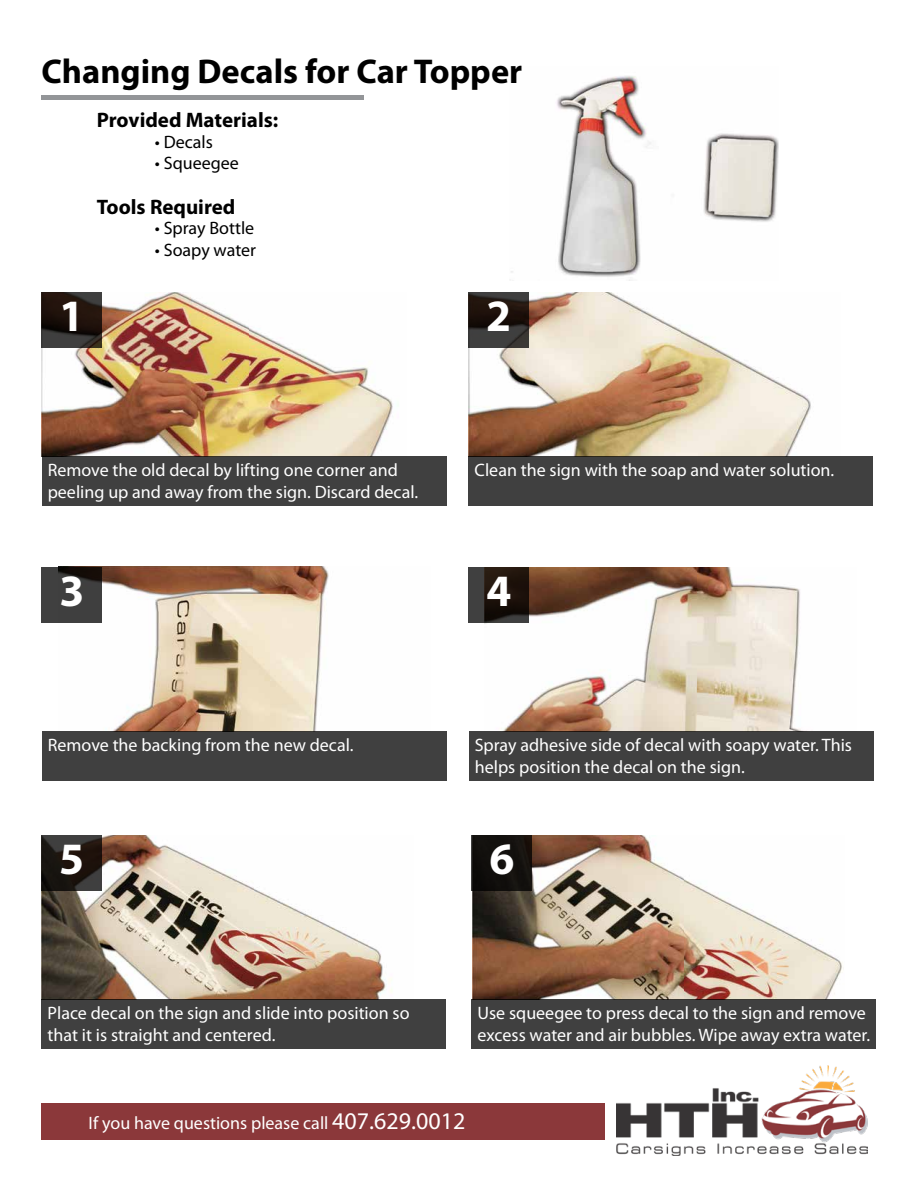
<style>
.page{position:relative;width:918px;height:1188px;background:#fff}
.page>*{position:absolute;margin:0;border:0;box-sizing:border-box;transform-origin:0 0}
.t1{font:700 45px "Myriad Pro";color:#fff}
.t2{font:700 34.5px "Myriad Pro";color:#000}
.t3{font:700 21px "Myriad Pro";color:#000}
.t4{font:18px/21.6px "Myriad Pro";color:#fff}
.t5{font:18px "Myriad Pro";color:#000}
.s1{font-size:24px}
</style>
<div class="page">
<img style="left:42px;top:292px;width:364px;height:165px">
<img style="left:469px;top:292px;width:372px;height:165px">
<img style="left:58px;top:566px;width:271px;height:165px">
<img style="left:485px;top:567px;width:319px;height:164px">
<img style="left:42px;top:835px;width:372px;height:165px">
<img style="left:473px;top:835px;width:372px;height:165px">
<img style="left:511px;top:76px;width:268px;height:205px">
<div style="left:41px;top:95px;width:323px;height:5px;background:#939598"></div>
<div style="left:42px;top:731px;width:405px;height:50px;background:#404040"></div>
<svg style="left:42px;top:567px;width:60px;height:56px;background:#393837"></svg>
<div style="left:469px;top:731px;width:404px;height:50px;background:#404040"></div>
<svg style="left:469px;top:567px;width:60px;height:56px;background:#28211c"></svg>
<div style="left:42px;top:457px;width:404px;height:49px;background:#404040"></div>
<svg style="left:41px;top:292px;width:61px;height:56px;background:#281f1b"></svg>
<div style="left:42px;top:1103px;width:563px;height:37px;background:#8b383a"></div>
<div style="left:469px;top:457px;width:404px;height:49px;background:#404040"></div>
<svg style="left:469px;top:292px;width:60px;height:56px;background:#2c2622"></svg>
<div style="left:42px;top:1000px;width:404px;height:49px;background:#404040"></div>
<div style="left:472px;top:1000px;width:404px;height:49px;background:#404040"></div>
<svg style="left:42px;top:835px;width:60px;height:56px;background:#251f1b"></svg>
<div style="left:472px;top:835px;width:60px;height:56px;background:#12100d"></div>
<img style="left:617px;top:1066px;width:251px;height:90px">
<h2 class="t2" style="left:41px;top:49px;width:482px">Changing Decals for Car Topper</h2>
<p class="t3" style="left:97px;top:107px;width:183px">Provided Materials:</p>
<p class="t5" style="left:155px;top:130px;width:60px">• Decals</p>
<p class="t5" style="left:155px;top:152px;width:86px">• Squeegee</p>
<p class="t3" style="left:97px;top:193px;width:140px">Tools Required</p>
<p class="t5" style="left:155px;top:217px;width:101px">• Spray Bottle</p>
<p class="t5" style="left:155px;top:238px;width:103px">• Soapy water</p>
<h1 class="t1" style="left:59px;top:286px;width:26px">1</h1>
<h1 class="t1" style="left:486px;top:286px;width:26px">2</h1>
<p class="t4" style="left:48px;top:459px;width:372px">Remove the old decal by lifting one corner and peeling up and away from the sign. Discard decal.</p>
<p class="t4" style="left:475px;top:459px;width:361px">Clean the sign with the soap and water solution.</p>
<h1 class="t1" style="left:59px;top:561px;width:26px">3</h1>
<h1 class="t1" style="left:486px;top:561px;width:26px">4</h1>
<p class="t4" style="left:48px;top:734px;width:307px">Remove the backing from the new decal.</p>
<p class="t4" style="left:475px;top:734px;width:379px">Spray adhesive side of decal with soapy water. This helps position the decal on the sign.</p>
<h1 class="t1" style="left:59px;top:829px;width:26px">5</h1>
<h1 class="t1" style="left:489px;top:829px;width:26px">6</h1>
<p class="t4" style="left:48px;top:1002px;width:363px">Place decal on the sign and slide into position so that it is straight and centered.</p>
<p class="t4" style="left:478px;top:1002px;width:394px">Use squeegee to press decal to the sign and remove excess water and air bubbles. Wipe away extra water.</p>
<p class="t4" style="left:89px;top:1112px;width:378px">If you have questions please call <span class="s1">407.629.0012</span></p>
</div>
